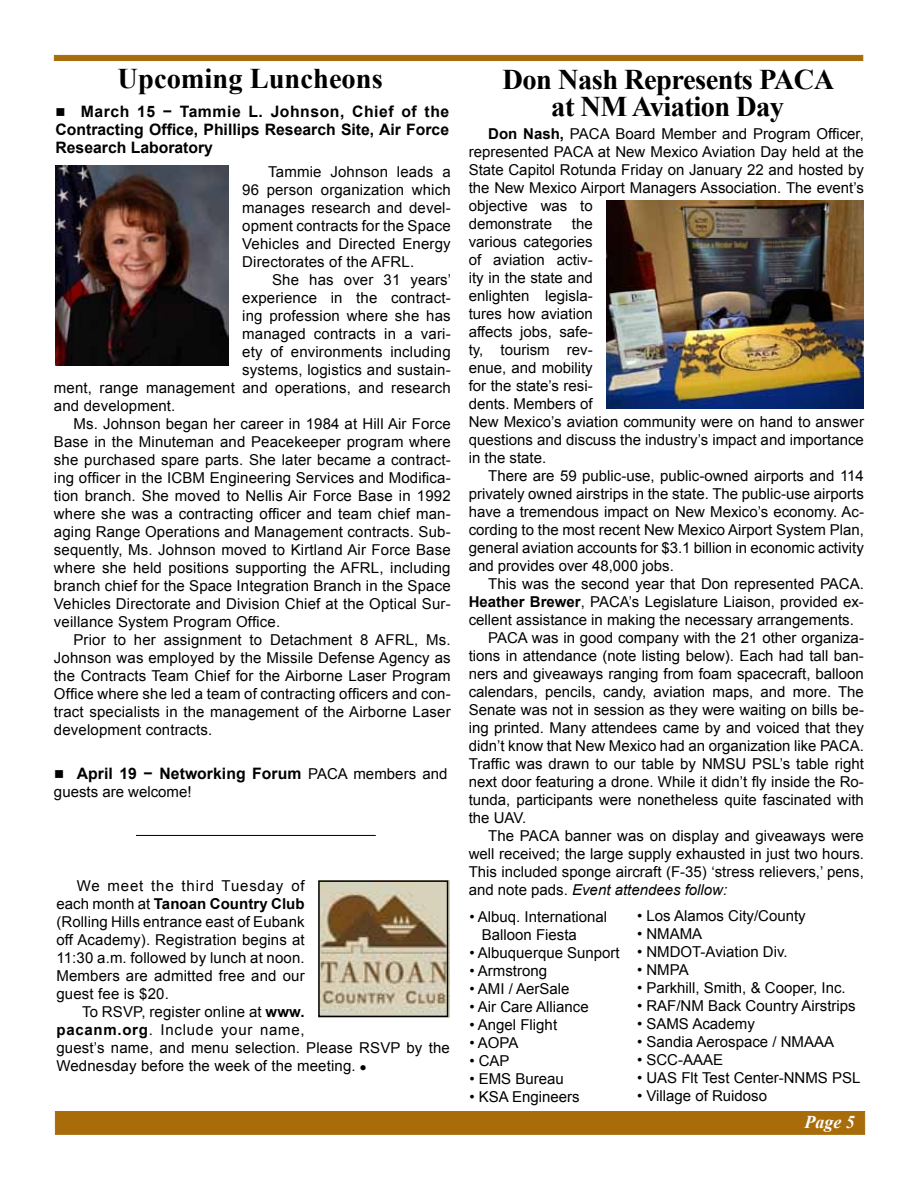
<style>
.page{position:relative;width:918px;height:1188px;background:#fff}
.page>*{position:absolute;margin:0;border:0;box-sizing:border-box;transform-origin:0 0}
.t1{font:700 28.5px/27px "Times New Roman";letter-spacing:-.02em;color:#000;text-align:center}
.t2{font:700 28.5px "Times New Roman";color:#000}
.t3{font:italic 700 18px "Times New Roman";color:#fff}
.t4{font:700 15.75px/18px "Arial";color:#000;text-align:justify}
.t5{font:15px/18px "Arial";color:#000}
.t6{font:italic 15px "Arial";color:#000}
.s1{font-weight:400;font-size:15px}
.s2{font-weight:700}
.s3{font-style:normal}
</style>
<div class="page">
<div style="left:55px;top:1111px;width:810px;height:24px;background:#a86d0a;border:1px solid #a86d0a"></div>
<div style="left:54px;top:55px;width:809px;height:6px;background:#a86d0a"></div>
<hr style="left:136px;top:835px;width:240px;height:1px;background:#000">
<img style="left:318px;top:880px;width:131px;height:138px">
<div style="left:318px;top:880px;width:130px;height:137px;border:1px solid #000"></div>
<img style="left:606px;top:200px;width:258px;height:209px">
<img style="left:55px;top:165px;width:174px;height:200px">
<h1 class="t2" style="left:118px;top:58px;width:267px">Upcoming Luncheons</h1>
<p class="t4" style="left:55px;top:103px;width:395px">■ March 15 − Tammie L. Johnson, Chief of the Contracting Office, Phillips Research Site, Air Force Research Laboratory</p>
<p class="t5" style="left:242px;top:163px;width:210px;text-align:justify;text-indent:26px">Tammie Johnson leads a 96 person organization which manages research and devel&shy;opment contracts for the Space Vehicles and Directed Energy Directorates of the AFRL.</p>
<p class="t5" style="left:272px;top:271px;width:181px">She has over 31 years’</p>
<p class="t5" style="left:242px;top:289px;width:210px">experience in the contract-</p>
<p class="t5" style="left:242px;top:307px;width:210px">ing profession where she has</p>
<p class="t5" style="left:242px;top:325px;width:210px">managed contracts in a vari-</p>
<p class="t5" style="left:242px;top:343px;width:210px">ety of environments including</p>
<p class="t5" style="left:242px;top:361px;width:210px">systems, logistics and sustain-</p>
<p class="t5" style="left:54px;top:379px;width:398px">ment, range management and operations, and research</p>
<p class="t5" style="left:54px;top:397px;width:123px">and development.</p>
<p class="t5" style="left:73px;top:415px;width:379px">Ms. Johnson began her career in 1984 at Hill Air Force</p>
<p class="t5" style="left:54px;top:433px;width:398px">Base in the Minuteman and Peacekeeper program where</p>
<p class="t5" style="left:54px;top:451px;width:398px">she purchased spare parts. She later became a contract-</p>
<p class="t5" style="left:54px;top:469px;width:398px">ing officer in the ICBM Engineering Services and Modifica-</p>
<p class="t5" style="left:54px;top:487px;width:398px">tion branch. She moved to Nellis Air Force Base in 1992</p>
<p class="t5" style="left:54px;top:505px;width:398px">where she was a contracting officer and team chief man-</p>
<p class="t5" style="left:54px;top:523px;width:398px">aging Range Operations and Management contracts. Sub-</p>
<p class="t5" style="left:54px;top:541px;width:398px">sequently, Ms. Johnson moved to Kirtland Air Force Base</p>
<p class="t5" style="left:54px;top:559px;width:398px">where she held positions supporting the AFRL, including</p>
<p class="t5" style="left:54px;top:577px;width:398px">branch chief for the Space Integration Branch in the Space</p>
<p class="t5" style="left:54px;top:595px;width:398px">Vehicles Directorate and Division Chief at the Optical Sur-</p>
<p class="t5" style="left:54px;top:613px;width:228px">veillance System Program Office.</p>
<p class="t5" style="left:73px;top:631px;width:379px">Prior to her assignment to Detachment 8 AFRL, Ms.</p>
<p class="t5" style="left:54px;top:649px;width:398px">Johnson was employed by the Missile Defense Agency as</p>
<p class="t5" style="left:54px;top:667px;width:398px">the Contracts Team Chief for the Airborne Laser Program</p>
<p class="t5" style="left:54px;top:685px;width:398px">Office where she led a team of contracting officers and con-</p>
<p class="t5" style="left:54px;top:703px;width:398px">tract specialists in the management of the Airborne Laser</p>
<p class="t5" style="left:54px;top:721px;width:160px">development contracts.</p>
<p class="t4" style="left:54px;top:765px;width:395px">■ April 19 − Networking Forum <span class="s1">PACA members and</span></p>
<p class="t5" style="left:54px;top:783px;width:139px">guests are welcome!</p>
<p class="t5" style="left:56px;top:877px;width:250px;text-align:justify;text-indent:20px">We meet the third Tuesday of each month at <span class="s2">Tanoan Country Club </span>(Rolling Hills entrance east of Eubank off Academy). Registration begins at 11:30 a.m. followed by lunch at noon.<br>Members are admitted free and our guest fee is $20.</p>
<p class="t5" style="left:56px;top:1003px;width:395px;text-indent:26px">To RSVP, register online at <span class="s2">www.<br>pacanm.org</span>. Include your name,<br>guest’s name, and menu selection. Please RSVP by the Wednesday before the week of the meeting. ●</p>
<h1 class="t1" style="left:503px;top:65px;width:333px">Don Nash Represents PACA at NM Aviation Day</h1>
<p class="t5" style="left:469px;top:125px;width:397px;text-indent:20px"><span class="s2">Don Nash,</span> PACA Board Member and Program Officer, represented PACA at New Mexico Aviation Day held at the State Capitol Rotunda Friday on January 22 and hosted by the New Mexico Airport Managers Association. The event’s objective was to<br>demonstrate</p>
<p class="t5" style="left:469px;top:215px;width:397px;text-indent:103px">the<br>various categories<br>of aviation activ-<br>ity in the state and<br>enlighten legisla-<br>tures how aviation<br>affects jobs, safe-<br>ty, tourism rev-<br>enue, and mobility<br>for the state’s resi-<br>dents. Members of<br>New Mexico’s aviation community were on hand to answer questions and discuss the industry’s impact and importance in the state.</p>
<p class="t5" style="left:469px;top:467px;width:397px;text-align:justify;text-indent:20px">There are 59 public-use, public-owned airports and 114 privately owned airstrips in the state. The public-use airports have a tremendous impact on New Mexico’s economy. Ac&shy;cording to the most recent New Mexico Airport System Plan, general aviation accounts for $3.1 billion in economic activity and provides over 48,000 jobs.</p>
<p class="t5" style="left:488px;top:575px;width:377px">This was the second year that Don represented PACA.</p>
<p class="t5" style="left:469px;top:593px;width:397px"><span class="s2">Heather Brewer</span>, PACA’s Legislature Liaison, provided ex-</p>
<p class="t5" style="left:469px;top:611px;width:387px">cellent assistance in making the necessary arrangements.</p>
<p class="t5" style="left:488px;top:629px;width:377px">PACA was in good company with the 21 other organiza-</p>
<p class="t5" style="left:469px;top:647px;width:397px">tions in attendance (note listing below). Each had tall ban-</p>
<p class="t5" style="left:469px;top:665px;width:397px">ners and giveaways ranging from foam spacecraft, balloon</p>
<p class="t5" style="left:469px;top:683px;width:397px">calendars, pencils, candy, aviation maps, and more. The</p>
<p class="t5" style="left:469px;top:701px;width:397px">Senate was not in session as they were waiting on bills be-</p>
<p class="t5" style="left:469px;top:719px;width:397px">ing printed. Many attendees came by and voiced that they</p>
<p class="t5" style="left:469px;top:737px;width:397px">didn’t know that New Mexico had an organization like PACA.</p>
<p class="t5" style="left:469px;top:755px;width:397px">Traffic was drawn to our table by NMSU PSL’s table right</p>
<p class="t5" style="left:469px;top:773px;width:397px">next door featuring a drone. While it didn’t fly inside the Ro-</p>
<p class="t5" style="left:469px;top:791px;width:397px">tunda, participants were nonetheless quite fascinated with</p>
<p class="t5" style="left:469px;top:809px;width:59px">the UAV.</p>
<p class="t5" style="left:488px;top:827px;width:377px">The PACA banner was on display and giveaways were</p>
<p class="t5" style="left:469px;top:845px;width:397px">well received; the large supply exhausted in just two hours.</p>
<p class="t5" style="left:469px;top:863px;width:397px">This included sponge aircraft (F-35) ‘stress relievers,’ pens,</p>
<p class="t6" style="left:469px;top:880px;width:260px"><span class="s3">and note pads.</span> Event attendees follow:</p>
<p class="t5" style="left:482px;top:908px;width:127px;text-indent:-13px">• Albuq. International<br>Balloon Fiesta</p>
<p class="t5" style="left:469px;top:944px;width:152px">• Albuquerque Sunport</p>
<p class="t5" style="left:469px;top:962px;width:79px">• Armstrong</p>
<p class="t5" style="left:469px;top:980px;width:102px">• AMI / AerSale</p>
<p class="t5" style="left:469px;top:998px;width:121px">• Air Care Alliance</p>
<p class="t5" style="left:469px;top:1016px;width:89px">• Angel Flight</p>
<p class="t5" style="left:469px;top:1034px;width:51px">• AOPA</p>
<p class="t5" style="left:469px;top:1052px;width:42px">• CAP</p>
<p class="t5" style="left:469px;top:1070px;width:96px">• EMS Bureau</p>
<p class="t5" style="left:469px;top:1088px;width:112px">• KSA Engineers</p>
<p class="t5" style="left:637px;top:907px;width:170px">• Los Alamos City/County</p>
<p class="t5" style="left:637px;top:925px;width:67px">• NMAMA</p>
<p class="t5" style="left:637px;top:943px;width:152px">• NMDOT-Aviation Div.</p>
<p class="t5" style="left:637px;top:961px;width:53px">• NMPA</p>
<p class="t5" style="left:637px;top:979px;width:210px">• Parkhill, Smith, &amp; Cooper, Inc.</p>
<p class="t5" style="left:637px;top:997px;width:220px">• RAF/NM Back Country Airstrips</p>
<p class="t5" style="left:637px;top:1015px;width:119px">• SAMS Academy</p>
<p class="t5" style="left:637px;top:1033px;width:199px">• Sandia Aerospace / NMAAA</p>
<p class="t5" style="left:637px;top:1051px;width:88px">• SCC-AAAE</p>
<p class="t5" style="left:637px;top:1069px;width:225px">• UAS Flt Test Center-NNMS PSL</p>
<p class="t5" style="left:637px;top:1087px;width:132px">• Village of Ruidoso</p>
<p class="t3" style="left:804px;top:1110px;width:52px">Page 5</p>
</div>
